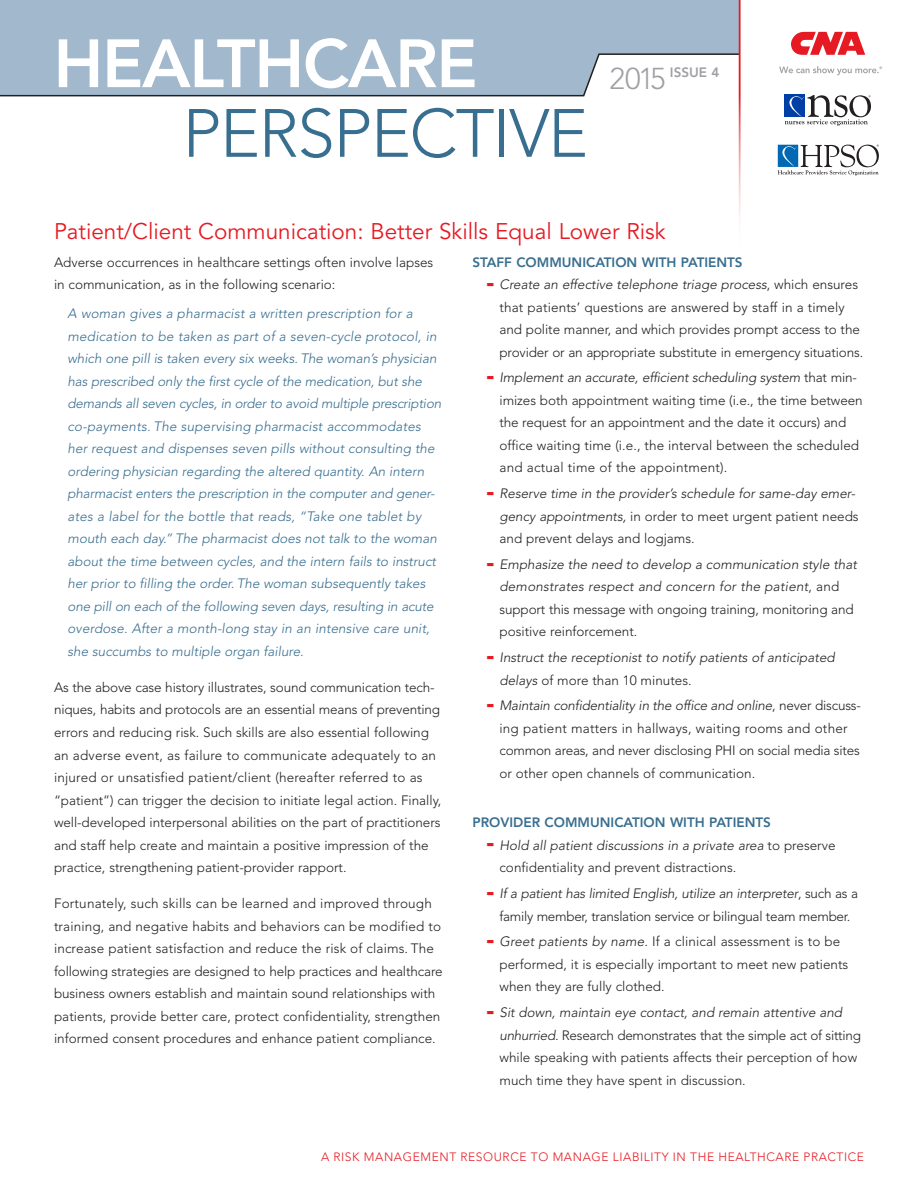
<style>
.page{position:relative;width:918px;height:1188px;background:#fff}
.page>*{position:absolute;margin:0;border:0;box-sizing:border-box;transform-origin:0 0}
.t1{font:300 67.5px "Avenir";letter-spacing:-.02em;color:#386e8f}
.t2{font:800 67.5px "Avenir";letter-spacing:-.02em;color:#fff}
.t3{font:300 56.7px "Avenir";color:#e51a23;scale:.45 1}
.t4{font:300 30px "Avenir";color:#a0a1a5}
.t5{font:22.5px "Avenir";color:#e51a23}
.t6{font:300 13.5px/22.5px "Avenir";color:#231f20}
.t7{font:italic 300 13.5px/22.5px "Avenir";color:#386e8f}
.t8{font:italic 300 13.5px/22.5px "Avenir";color:#231f20}
.t9{font:300 13.5px/22.5px "Avenir";letter-spacing:-.02em;color:#231f20}
.t10{font:800 13.5px "Avenir";color:#386e8f}
.t11{font:800 13.5px "Avenir";color:#a0a1a5}
.t12{font:300 12px "Avenir";letter-spacing:.05em;color:#e51a23}
.s1{font-style:italic}
.s2{font-style:normal}
</style>
<div class="page">
<div style="left:0;top:0;width:739px;height:53px;background:#a1b8cd"></div>
<svg style="left:0;top:53px;width:739px;height:44px"></svg>
<hr style="left:739px;top:0;width:2px;height:257px;background:#e51a23">
<svg style="left:779px;top:66px;width:103px;height:9px"></svg>
<svg style="left:791px;top:32px;width:74px;height:23px"></svg>
<svg style="left:778px;top:145px;width:101px;height:31px"></svg>
<svg style="left:785px;top:95px;width:86px;height:31px"></svg>
<h1 class="t2" style="left:53px;top:24px;width:426px">HEALTHCARE</h1>
<h1 class="t1" style="left:183px;top:94px;width:407px">PERSPECTIVE</h1>
<h3 class="t4" style="left:609px;top:61px;width:58px">2015</h3>
<p class="t11" style="left:670px;top:64px;width:51px">ISSUE 4</p>
<h3 class="t5" style="left:54px;top:218px;width:613px">Patient/Client Communication: Better Skills Equal Lower Risk</h3>
<p class="t6" style="left:54px;top:251px;width:381px">Adverse occurrences in healthcare settings often involve lapses in communication, as in the following scenario:</p>
<p class="t7" style="left:68px;top:303px;width:375px">A woman gives a pharmacist a written prescription for a medication to be taken as part of a seven-cycle protocol, in which one pill is taken every six weeks. The woman’s physician has prescribed only the first cycle of the medication, but she demands all seven cycles, in order to avoid multiple prescription co-payments. The supervising pharmacist accommodates her request and dispenses seven pills without consulting the ordering physician regarding the altered quantity. An intern pharmacist enters the prescription in the computer and gener&shy;ates a label for the bottle that reads, “Take one tablet by mouth each day.” The pharmacist does not talk to the woman about the time between cycles, and the intern fails to instruct her prior to filling the order. The woman subsequently takes one pill on each of the following seven days, resulting in acute overdose. After a month-long stay in an intensive care unit, she succumbs to multiple organ failure.</p>
<p class="t6" style="left:54px;top:676px;width:389px">As the above case history illustrates, sound communication tech&shy;niques, habits and protocols are an essential means of preventing errors and reducing risk. Such skills are also essential following an adverse event, as failure to communicate adequately to an injured or unsatisfied patient/client (hereafter referred to as “patient”) can trigger the decision to initiate legal action. Finally, well-developed interpersonal abilities on the part of practitioners and staff help create and maintain a positive impression of the practice, strengthening patient-provider rapport.</p>
<p class="t6" style="left:54px;top:892px;width:390px">Fortunately, such skills can be learned and improved through training, and negative habits and behaviors can be modified to increase patient satisfaction and reduce the risk of claims. The following strategies are designed to help practices and healthcare business owners establish and maintain sound relationships with patients, provide better care, protect confidentiality, strengthen informed consent procedures and enhance patient compliance.</p>
<p class="t10" style="left:472px;top:254px;width:272px">STAFF COMMUNICATION WITH PATIENTS</p>
<h2 class="t3" style="left:486px;top:245px;width:20px">-</h2>
<p class="t6" style="left:500px;top:273px;width:365px"><span class="s1">Create an effective telephone triage process</span>, which ensures that patients’ questions are answered by staff in a timely and polite manner, and which provides prompt access to the provider or an appropriate substitute in emergency situations.</p>
<h2 class="t3" style="left:486px;top:338px;width:20px">-</h2>
<p class="t6" style="left:499px;top:367px;width:365px"><span class="s1">Implement an accurate, efficient scheduling system</span> that min&shy;imizes both appointment waiting time (i.e., the time between the request for an appointment and the date it occurs) and office waiting time (i.e., the interval between the scheduled and actual time of the appointment).</p>
<h2 class="t3" style="left:486px;top:454px;width:20px">-</h2>
<p class="t8" style="left:500px;top:482px;width:361px">Reserve time in the provider’s schedule for same-day emer&shy;gency appointments, <span class="s2">in order to meet urgent patient needs and prevent delays and logjams.</span></p>
<h2 class="t3" style="left:486px;top:525px;width:20px">-</h2>
<p class="t8" style="left:500px;top:553px;width:359px">Emphasize the need to develop a communication style that demonstrates respect and concern for the patient<span class="s2">, and support this message with ongoing training, monitoring and positive reinforcement.</span></p>
<h2 class="t3" style="left:486px;top:618px;width:20px">-</h2>
<p class="t8" style="left:500px;top:646px;width:337px">Instruct the receptionist to notify patients of anticipated delays <span class="s2">of more than 10 minutes.</span></p>
<h2 class="t3" style="left:486px;top:666px;width:20px">-</h2>
<p class="t6" style="left:500px;top:695px;width:363px"><span class="s1">Maintain confidentiality in the office and online</span>, never discuss&shy;ing patient matters in hallways, waiting rooms and other common areas, and never disclosing PHI on social media sites or other open channels of communication.</p>
<p class="t10" style="left:472px;top:815px;width:300px">PROVIDER COMMUNICATION WITH PATIENTS</p>
<h2 class="t3" style="left:486px;top:806px;width:20px">-</h2>
<p class="t6" style="left:500px;top:834px;width:338px"><span class="s1">Hold all patient discussions in a private area</span> to preserve confidentiality and prevent distractions.</p>
<h2 class="t3" style="left:486px;top:854px;width:20px">-</h2>
<p class="t9" style="left:500px;top:882px;width:360px"><span class="s1">If a patient has limited English, utilize an interpreter</span>, such as a family member, translation service or bilingual team member.</p>
<h2 class="t3" style="left:486px;top:902px;width:20px">-</h2>
<p class="t6" style="left:500px;top:930px;width:350px"><span class="s1">Greet patients by name.</span> If a clinical assessment is to be performed, it is especially important to meet new patients when they are fully clothed.</p>
<h2 class="t3" style="left:486px;top:973px;width:20px">-</h2>
<p class="t6" style="left:500px;top:1001px;width:363px"><span class="s1">Sit down, maintain eye contact, and remain attentive and unhurried.</span> Research demonstrates that the simple act of sitting while speaking with patients affects their perception of how much time they have spent in discussion.</p>
<p class="t12" style="left:321px;top:1150px;width:544px">A RISK MANAGEMENT RESOURCE TO MANAGE LIABILITY IN THE HEALTHCARE PRACTICE</p>
</div>
